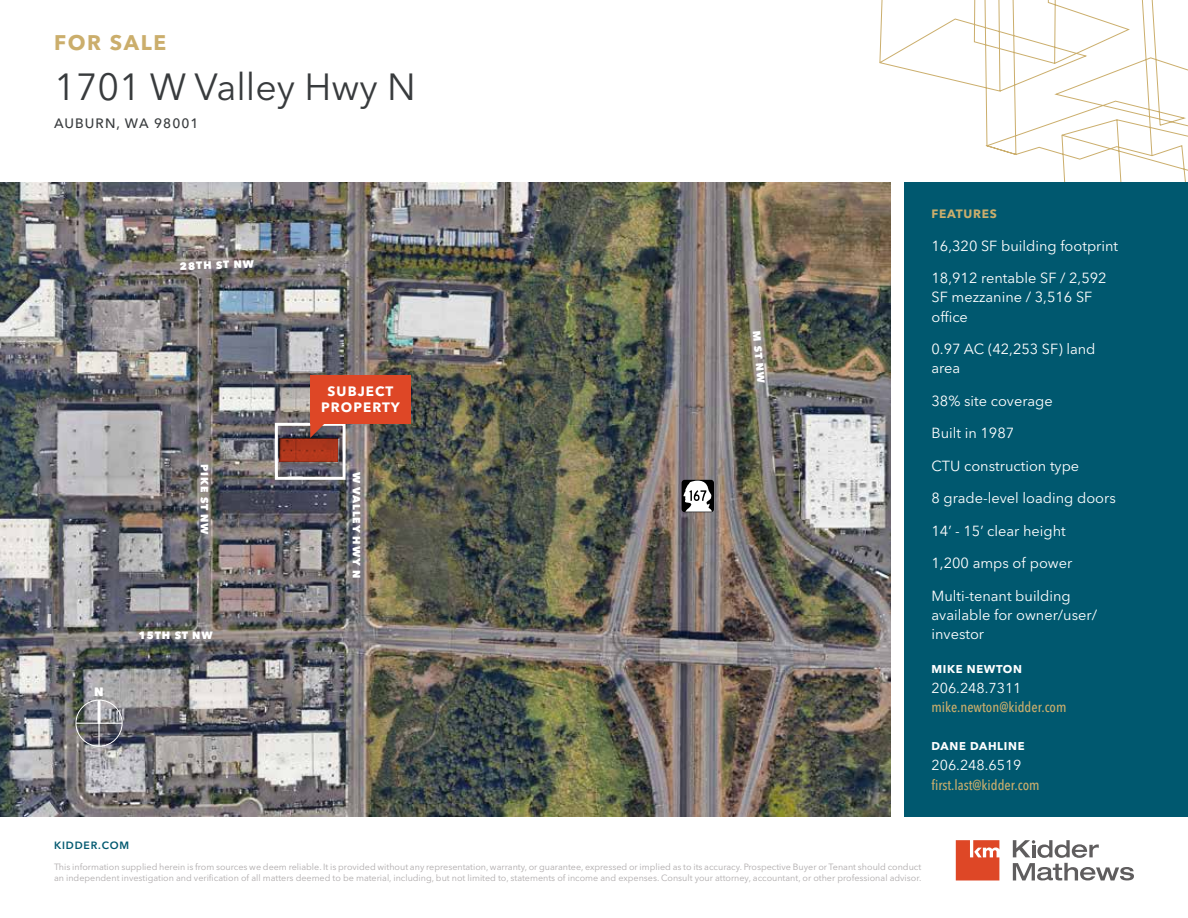
<style>
.page{position:relative;width:1188px;height:918px;background:#fff}
.page>*{position:absolute;margin:0;border:0;box-sizing:border-box;transform-origin:0 0}
.t1{font:37.5px "Avenir Next LT Pro";color:#383b3d}
.t2{font:700 21px "Avenir Next LT Pro";letter-spacing:.08em;color:#cbae6c}
.t3{font:14.55px/19px "Avenir Next LT Pro";color:#fff}
.t4{font:500 condensed 14.25px "Avenir Next LT Pro";color:#cbae6c}
.t5{font:14.25px "Avenir Next LT Pro";color:#fff}
.t6{font:700 13.5px/16.5px "Avenir Next LT Pro";letter-spacing:.08em;color:#fff;text-align:center}
.t7{font:500 13.5px "Avenir Next LT Pro";letter-spacing:.08em;color:#383b3d}
.t8{font:700 12px "Avenir Next LT Pro";letter-spacing:.06em;color:#cbae6c}
.t9{font:800 12px "Avenir Next LT Pro";color:#fff}
.t10{font:700 11.25px "Avenir Next LT Pro";letter-spacing:.06em;color:#fff}
.t11{font:800 10.5px "Avenir Next LT Pro";letter-spacing:.08em;color:#fff}
.t12{font:600 10.5px "Avenir Next LT Pro";letter-spacing:.08em;color:#00586f}
.t13{font:9px/10.8px "Avenir Next LT Pro";color:#afabac}
</style>
<div class="page">
<svg style="left:1013px;top:840px;width:121px;height:41px"></svg>
<svg style="left:956px;top:840px;width:43px;height:41px;background:#e25e41"></svg>
<svg style="left:879px;top:0;width:309px;height:182px"></svg>
<div style="left:904px;top:182px;width:284px;height:635px;background:#00586f"></div>
<img style="left:0;top:182px;width:891px;height:635px">
<svg style="left:273px;top:421px;width:74px;height:60px;background:#906662"></svg>
<div style="left:310px;top:375px;width:101px;height:48px;background:#de4726"></div>
<div style="left:682px;top:480px;width:32px;height:32px;background:#000;border-radius:3px"></div>
<svg style="left:683px;top:481px;width:29px;height:31px"></svg>
<div style="left:76px;top:700px;width:46px;height:47px;border:1px solid #fff;border-radius:50%"></div>
<hr style="left:98px;top:700px;width:3px;height:23px;background:#fff">
<hr style="left:76px;top:723px;width:46px;height:1px;background:#fff">
<hr style="left:98px;top:723px;width:2px;height:23px;background:#fff">
<h2 class="t2" style="left:54px;top:30px;width:114px">FOR SALE</h2>
<h1 class="t1" style="left:54px;top:64px;width:363px">1701 W Valley Hwy N</h1>
<h3 class="t7" style="left:54px;top:115px;width:146px">AUBURN, WA 98001</h3>
<p class="t11" style="left:180px;top:260px;width:76px;rotate:-2deg">28TH ST NW</p>
<p class="t11" style="left:211px;top:464px;width:72px;rotate:90deg">PIKE ST NW</p>
<h3 class="t9" style="left:94px;top:684px;width:11px">N</h3>
<p class="t11" style="left:138px;top:629px;width:76px">15TH ST NW</p>
<h3 class="t6" style="left:321px;top:383px;width:80px">SUBJECT<br>PROPERTY</h3>
<p class="t11" style="left:363px;top:472px;width:108px;rotate:90deg">W VALLEY HWY N</p>
<p class="t11" style="left:763px;top:330px;width:54px;rotate:85deg">M ST NW</p>
<h3 class="t8" style="left:932px;top:207px;width:67px">FEATURES</h3>
<h3 class="t3" style="left:932px;top:236px;width:188px">16,320 SF building footprint</h3>
<h3 class="t3" style="left:932px;top:269px;width:177px">18,912 rentable SF / 2,592<br>SF mezzanine / 3,516 SF office</h3>
<h3 class="t3" style="left:932px;top:339px;width:166px">0.97 AC (42,253 SF) land area</h3>
<h3 class="t3" style="left:932px;top:391px;width:123px">38% site coverage</h3>
<h3 class="t3" style="left:932px;top:424px;width:84px">Built in 1987</h3>
<h3 class="t3" style="left:932px;top:456px;width:149px">CTU construction type</h3>
<h3 class="t3" style="left:932px;top:489px;width:186px">8 grade-level loading doors</h3>
<h3 class="t3" style="left:932px;top:521px;width:136px">14’ - 15’ clear height</h3>
<h3 class="t3" style="left:932px;top:554px;width:142px">1,200 amps of power</h3>
<h3 class="t3" style="left:932px;top:586px;width:167px">Multi-tenant building available for owner/user/ investor</h3>
<p class="t10" style="left:932px;top:662px;width:92px">MIKE NEWTON</p>
<h3 class="t5" style="left:932px;top:679px;width:92px">206.248.7311</h3>
<h3 class="t4" style="left:932px;top:699px;width:136px">mike.newton@kidder.com</h3>
<p class="t10" style="left:932px;top:739px;width:95px">DANE DAHLINE</p>
<h3 class="t5" style="left:932px;top:756px;width:92px">206.248.6519</h3>
<h3 class="t4" style="left:932px;top:776px;width:110px">first.last@kidder.com</h3>
<p class="t12" style="left:54px;top:839px;width:77px">KIDDER.COM</p>
<p class="t13" style="left:54px;top:861px;width:869px">This information supplied herein is from sources we deem reliable. It is provided without any representation, warranty, or guarantee, expressed or implied as to its accuracy. Prospective Buyer or Tenant should conduct an independent investigation and verification of all matters deemed to be material, including, but not limited to, statements of income and expenses. Consult your attorney, accountant, or other professional advisor.</p>
</div>
